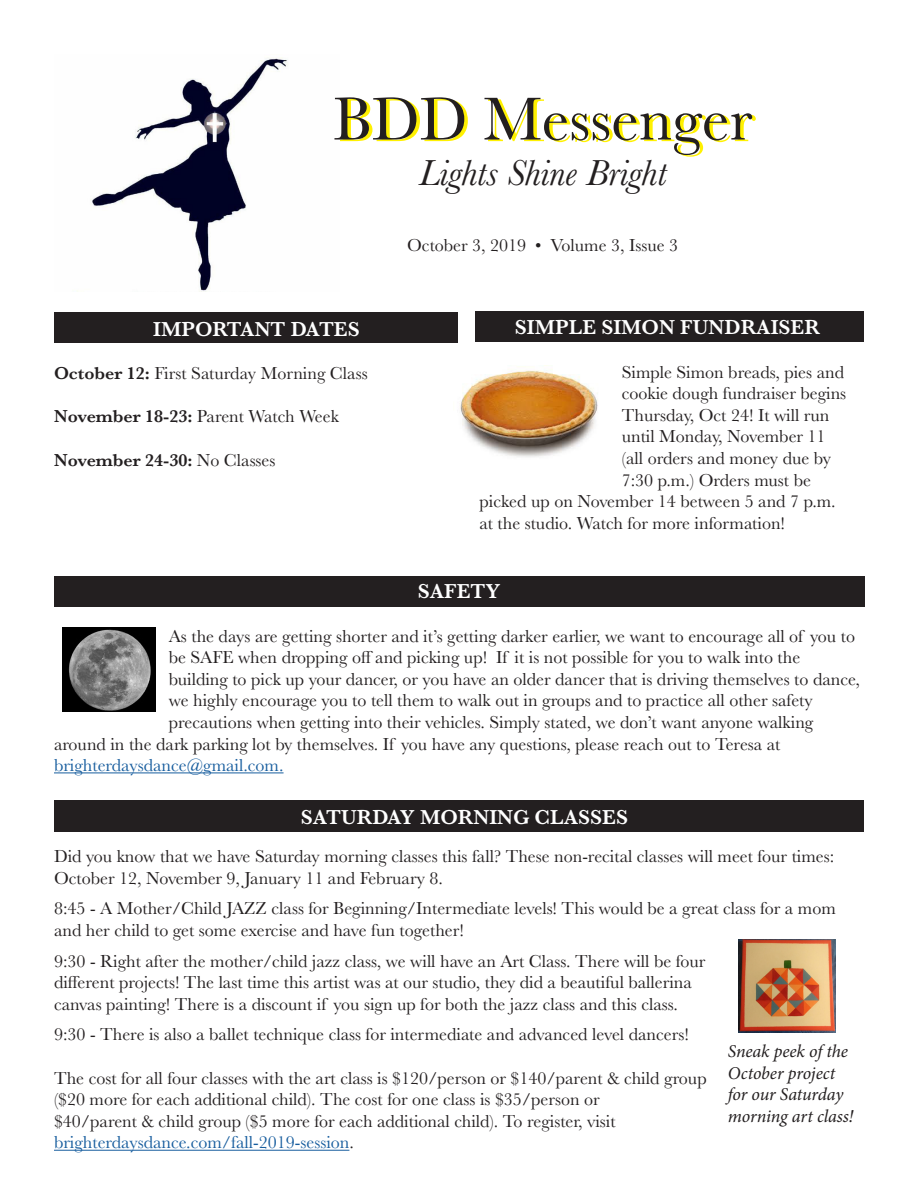
<style>
.page{position:relative;width:918px;height:1188px;background:#fff}
.page>*{position:absolute;margin:0;border:0;box-sizing:border-box;transform-origin:0 0}
.t1{font:63px "Baskerville";color:#fff101}
.t2{font:italic 37.5px "Baskerville";color:#231f20}
.t3{font:600 21px "Baskerville";color:#fff}
.t4{font:18px/21.6px "Baskerville";color:#231f20}
.t5{font:18px "Baskerville";color:#175d9e}
.t6{font:italic 18px/21.6px "Minion Pro";letter-spacing:-.01em;color:#231f20}
.t7{font:600 18px "Baskerville";color:#231f20}
.s1{font-weight:600}
.s2{font-weight:400}
.s3{color:#231f20}
</style>
<div class="page">
<div style="left:54px;top:577px;width:810px;height:30px;background:#231f20"></div>
<div style="left:475px;top:311px;width:389px;height:30px;background:#231f20"></div>
<div style="left:54px;top:801px;width:810px;height:31px;background:#231f20"></div>
<div style="left:54px;top:312px;width:404px;height:31px;background:#231f20"></div>
<img style="left:77px;top:57px;width:211px;height:235px">
<hr style="left:54px;top:1150px;width:295px;height:1px;background:#175d9e">
<img style="left:62px;top:628px;width:93px;height:83px">
<hr style="left:54px;top:772px;width:230px;height:1px;background:#175d9e">
<img style="left:739px;top:939px;width:97px;height:94px">
<img style="left:460px;top:365px;width:138px;height:92px">
<p class="t1" style="left:337px;top:81px;width:421px">BDD Messenger</p>
<p class="t2" style="left:419px;top:147px;width:249px">Lights Shine Bright</p>
<p class="t3" style="left:153px;top:314px;width:208px">IMPORTANT DATES</p>
<p class="t4" style="left:54px;top:363px;width:315px"><span class="s1">October 12:</span> First Saturday Morning Class</p>
<p class="t4" style="left:54px;top:406px;width:286px"><span class="s1">November 18-23:</span> Parent Watch Week</p>
<p class="t7" style="left:54px;top:447px;width:223px">November 24-30: <span class="s2">No Classes</span></p>
<p class="t4" style="left:407px;top:235px;width:273px">October 3, 2019 • Volume 3, Issue 3</p>
<p class="t3" style="left:515px;top:313px;width:306px">SIMPLE SIMON FUNDRAISER</p>
<p class="t4" style="left:622px;top:361px;width:226px">Simple Simon breads, pies and cookie dough fundraiser begins<br>Thursday, Oct 24! It will run until Monday, November 11</p>
<p class="t4" style="left:622px;top:448px;width:211px">(all orders and money due by</p>
<p class="t4" style="left:622px;top:469px;width:191px">7:30 p.m.) Orders must be</p>
<p class="t4" style="left:480px;top:491px;width:358px">picked up on November 14 between 5 and 7 p.m.</p>
<p class="t4" style="left:480px;top:513px;width:307px">at the studio. Watch for more information!</p>
<p class="t3" style="left:418px;top:577px;width:84px">SAFETY</p>
<p class="t4" style="left:169px;top:625px;width:688px">As the days are getting shorter and it’s getting darker earlier, we want to encourage all of you to be SAFE when dropping off and picking up! If it is not possible for you to walk into the</p>
<p class="t4" style="left:169px;top:668px;width:693px">building to pick up your dancer, or you have an older dancer that is driving themselves to dance, we highly encourage you to tell them to walk out in groups and to practice all other safety</p>
<p class="t4" style="left:54px;top:712px;width:761px;text-indent:115px">precautions when getting into their vehicles. Simply stated, we don’t want anyone walking around in the dark parking lot by themselves. If you have any questions, please reach out to Teresa at</p>
<p class="t5" style="left:54px;top:754px;width:231px">brighterdaysdance@gmail.com.</p>
<p class="t3" style="left:301px;top:802px;width:329px">SATURDAY MORNING CLASSES</p>
<p class="t4" style="left:54px;top:846px;width:782px">Did you know that we have Saturday morning classes this fall? These non-recital classes will meet four times:<br>October 12, November 9, January 11 and February 8.</p>
<p class="t4" style="left:54px;top:898px;width:783px">8:45 - A Mother/Child JAZZ class for Beginning/Intermediate levels! This would be a great class for a mom and her child to get some exercise and have fun together!</p>
<p class="t4" style="left:54px;top:950px;width:653px">9:30 - Right after the mother/child jazz class, we will have an Art Class. There will be four different projects! The last time this artist was at our studio, they did a beautiful ballerina</p>
<p class="t4" style="left:54px;top:993px;width:626px">canvas painting! There is a discount if you sign up for both the jazz class and this class.</p>
<p class="t4" style="left:54px;top:1024px;width:636px">9:30 - There is also a ballet technique class for intermediate and advanced level dancers!</p>
<p class="t4" style="left:54px;top:1067px;width:654px">The cost for all four classes with the art class is $120/person or $140/parent &amp; child group</p>
<p class="t4" style="left:54px;top:1089px;width:547px">($20 more for each additional child). The cost for one class is $35/person or</p>
<p class="t4" style="left:54px;top:1110px;width:563px">$40/parent &amp; child group ($5 more for each additional child). To register, visit</p>
<p class="t5" style="left:54px;top:1131px;width:301px">brighterdaysdance.com/fall-2019-session<span class="s3">.</span></p>
<p class="t6" style="left:728px;top:1041px;width:122px">Sneak peek of the</p>
<p class="t6" style="left:728px;top:1062px;width:109px">October project</p>
<p class="t6" style="left:728px;top:1084px;width:127px">for our Saturday morning art class!</p>
</div>
